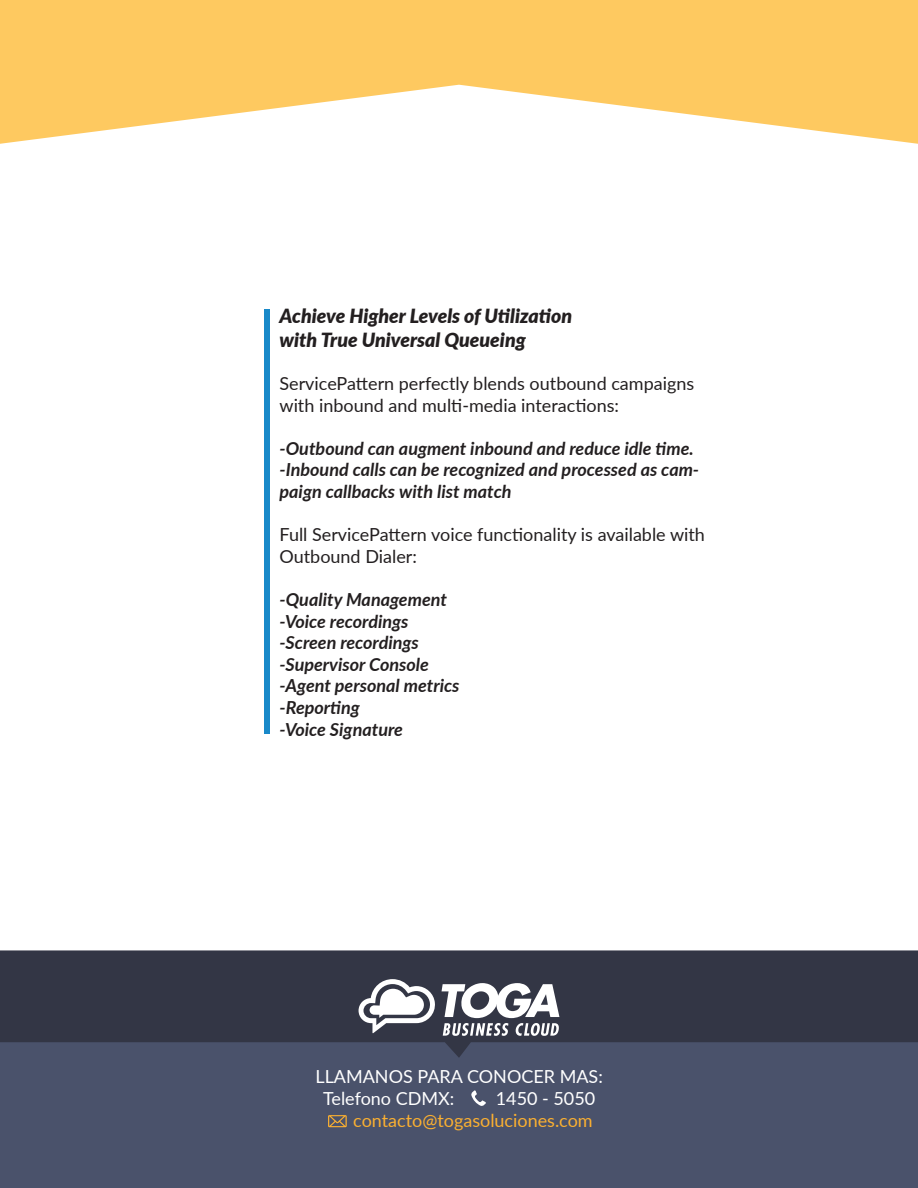
<style>
.page{position:relative;width:918px;height:1188px;background:#fff}
.page>*{position:absolute;margin:0;border:0;box-sizing:border-box;transform-origin:0 0}
.t1{font:italic 900 19.5px "Lato";color:#231f20}
.t2{font:italic 700 18px/21.6px "Lato";color:#231f20}
.t3{font:18px/21.6px "Lato";color:#231f20}
.t4{font:18px "Lato";color:#fff}
.t5{font:18px "Lato";color:#fbb031}
</style>
<div class="page">
<div style="left:264px;top:309px;width:5px;height:424px;background:#1989c9"></div>
<svg style="left:0;top:0;width:918px;height:144px;fill:#fec960"></svg>
<div style="left:0;top:950px;width:918px;height:92px;background:#333645"></div>
<div style="left:0;top:1042px;width:918px;height:146px;background:#4a526b"></div>
<svg style="left:471px;top:1090px;width:15px;height:16px"></svg>
<svg style="left:328px;top:1115px;width:19px;height:12px"></svg>
<svg style="left:359px;top:979px;width:77px;height:55px"></svg>
<svg style="left:442px;top:983px;width:117px;height:53px"></svg>
<p class="t1" style="left:280px;top:302px;width:294px">Achieve Higher Levels of Utilization</p>
<p class="t1" style="left:280px;top:325px;width:248px">with True Universal Queueing</p>
<p class="t3" style="left:280px;top:372px;width:416px">ServicePattern perfectly blends outbound campaigns with inbound and multi-media interactions:</p>
<p class="t2" style="left:280px;top:437px;width:416px">-Outbound can augment inbound and reduce idle time.</p>
<p class="t2" style="left:280px;top:458px;width:421px">-Inbound calls can be recognized and processed as cam&shy;paign callbacks with list match</p>
<p class="t3" style="left:280px;top:523px;width:427px">Full ServicePattern voice functionality is available with<br>Outbound Dialer:</p>
<p class="t2" style="left:280px;top:588px;width:169px">-Quality Management</p>
<p class="t2" style="left:280px;top:609px;width:131px">-Voice recordings</p>
<p class="t2" style="left:280px;top:631px;width:141px">-Screen recordings</p>
<p class="t2" style="left:280px;top:653px;width:151px">-Supervisor Console</p>
<p class="t2" style="left:280px;top:674px;width:182px">-Agent personal metrics</p>
<p class="t2" style="left:280px;top:696px;width:82px">-Reporting</p>
<p class="t2" style="left:280px;top:717px;width:125px">-Voice Signature</p>
<p class="t4" style="left:315px;top:1064px;width:289px">LLAMANOS PARA CONOCER MAS:</p>
<p class="t4" style="left:323px;top:1086px;width:133px">Telefono CDMX:</p>
<p class="t4" style="left:496px;top:1086px;width:101px">1450 - 5050</p>
<p class="t5" style="left:353px;top:1107px;width:241px">contacto@togasoluciones.com</p>
</div>
